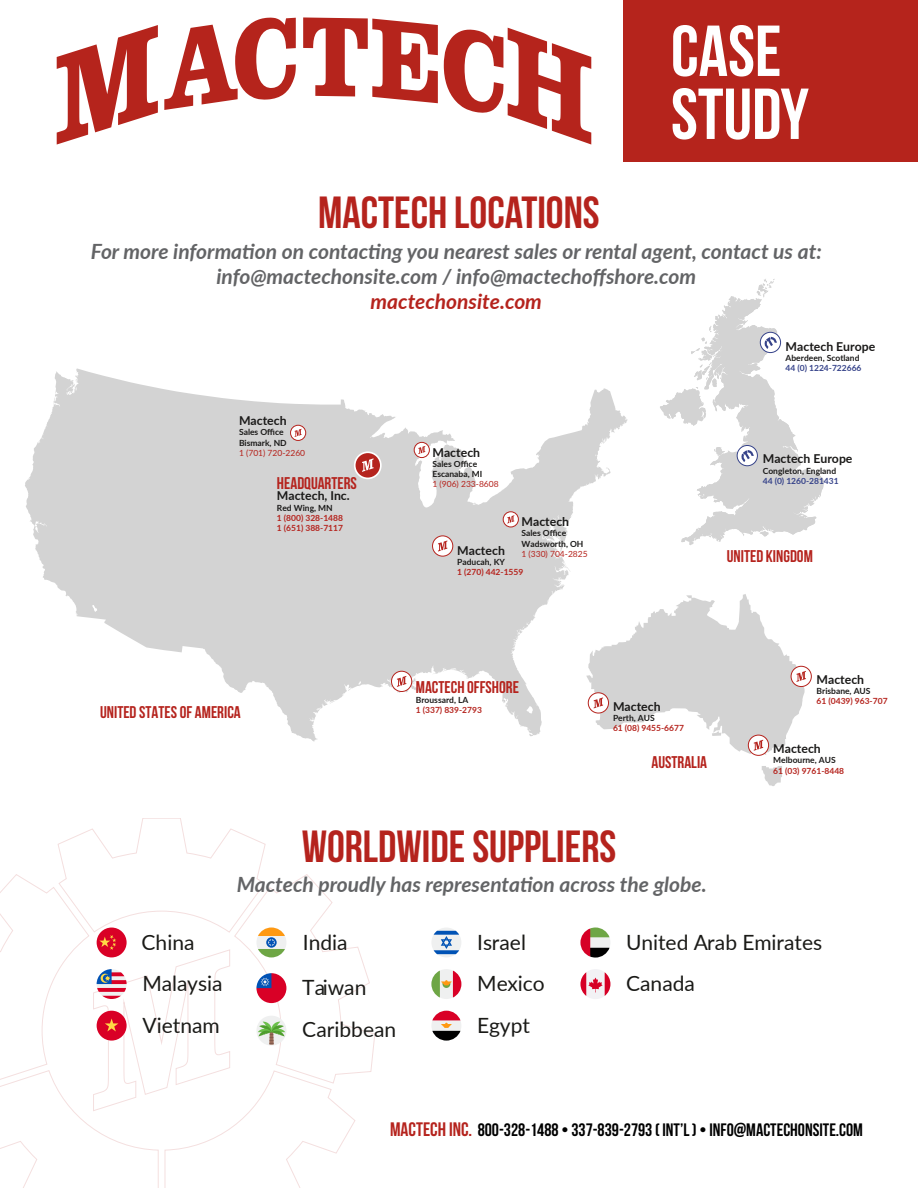
<style>
.page{position:relative;width:918px;height:1188px;background:#fff}
.page>*{position:absolute;margin:0;border:0;box-sizing:border-box;transform-origin:0 0}
.t1{font:72px/63px "Bebas Neue";color:#fff}
.t2{font:45px "Bebas Neue";color:#b5231d}
.t3{font:italic 700 21px/25.2px "Lato";color:#636466;text-align:center}
.t4{font:21px/41.5px "Lato";color:#1a1a17}
.t5{font:italic 700 21px "Lato";color:#b5231d}
.t6{font:18px "Bebas Neue";color:#000}
.t7{font:700 16.95px "Bebas Neue";color:#b5231d}
.t8{font:700 12.3px "Lato";color:#1a1918}
.t9{font:700 8.55px/10.2px "Lato";color:#1a1918}
.t10{font:700 8.55px/10.2px "Lato";color:#b5231d}
.t11{font:8.55px "Lato";color:#b5231d}
.t12{font:700 8.55px "Lato";color:#36438a}
.s1{font-size:19.5px;color:#b5231d}
</style>
<div class="page">
<div style="left:623px;top:0;width:295px;height:162px;background:#b5241c"></div>
<svg style="left:57px;top:25px;width:101px;height:120px"></svg>
<svg style="left:164px;top:18px;width:132px;height:92px"></svg>
<svg style="left:303px;top:17px;width:135px;height:86px"></svg>
<svg style="left:444px;top:28px;width:147px;height:117px"></svg>
<svg style="left:0;top:818px;width:375px;height:370px"></svg>
<div style="left:256px;top:928px;width:30px;height:29px;background:#eff0f0;border-radius:50%"></div>
<svg style="left:258px;top:928px;width:27px;height:29px"></svg>
<svg style="left:256px;top:973px;width:30px;height:30px"></svg>
<div style="left:256px;top:1016px;width:30px;height:30px;background:#eff0f0;border-radius:50%"></div>
<svg style="left:258px;top:1021px;width:27px;height:24px"></svg>
<div style="left:97px;top:928px;width:30px;height:29px;background:#d90026;border-radius:50%"></div>
<svg style="left:99px;top:935px;width:17px;height:15px"></svg>
<div style="left:97px;top:1011px;width:30px;height:30px;background:#d90026;border-radius:50%"></div>
<svg style="left:105px;top:1018px;width:13px;height:13px"></svg>
<svg style="left:97px;top:969px;width:30px;height:30px"></svg>
<svg style="left:580px;top:928px;width:30px;height:30px"></svg>
<svg style="left:580px;top:969px;width:30px;height:30px"></svg>
<svg style="left:431px;top:928px;width:30px;height:29px"></svg>
<svg style="left:434px;top:931px;width:25px;height:23px"></svg>
<div style="left:431px;top:969px;width:30px;height:30px;background:#eff0f0;border-radius:50%"></div>
<svg style="left:431px;top:971px;width:30px;height:27px"></svg>
<div style="left:431px;top:1011px;width:30px;height:30px;background:#eff0f0;border-radius:50%"></div>
<svg style="left:432px;top:1011px;width:28px;height:30px"></svg>
<svg style="left:25px;top:368px;width:603px;height:374px;fill:#d3d3d3"></svg>
<svg style="left:762px;top:766px;width:20px;height:20px"></svg>
<div style="left:392px;top:671px;width:20px;height:21px;background:#fff;border-radius:50%"></div>
<div style="left:391px;top:671px;width:21px;height:21px;border:1px solid #b5231d;border-radius:50%"></div>
<svg style="left:397px;top:676px;width:9px;height:11px"></svg>
<svg style="left:354px;top:451px;width:28px;height:28px"></svg>
<div style="left:433px;top:536px;width:20px;height:20px;background:#fff;border-radius:50%"></div>
<div style="left:432px;top:535px;width:21px;height:22px;border:1px solid #b5231d;border-radius:50%"></div>
<svg style="left:438px;top:541px;width:9px;height:11px"></svg>
<svg style="left:503px;top:512px;width:15px;height:15px"></svg>
<div style="left:503px;top:511px;width:16px;height:16px;border:1px solid #b5231d;border-radius:50%"></div>
<svg style="left:507px;top:515px;width:7px;height:9px"></svg>
<div style="left:748px;top:735px;width:21px;height:21px;border:1px solid #b5231d;border-radius:50%"></div>
<div style="left:791px;top:666px;width:21px;height:21px;border:1px solid #b5231d;border-radius:50%"></div>
<svg style="left:586px;top:594px;width:220px;height:161px"></svg>
<svg style="left:414px;top:442px;width:15px;height:16px"></svg>
<div style="left:414px;top:442px;width:16px;height:16px;border:1px solid #b5231d;border-radius:50%"></div>
<svg style="left:418px;top:446px;width:7px;height:8px"></svg>
<svg style="left:291px;top:425px;width:15px;height:15px"></svg>
<div style="left:290px;top:425px;width:16px;height:16px;border:1px solid #b5231d;border-radius:50%"></div>
<svg style="left:295px;top:429px;width:7px;height:8px"></svg>
<svg style="left:660px;top:279px;width:164px;height:266px"></svg>
<h1 class="t1" style="left:671px;top:19px;width:140px">CASE<br>STUDY</h1>
<h2 class="t2" style="left:318px;top:187px;width:283px">MACTECH LOCATIONS</h2>
<h3 class="t3" style="left:91px;top:238px;width:733px">For more information on contacting you nearest sales or rental agent, contact us at: info@mactechonsite.com / info@mactechoffshore.com</h3>
<h3 class="t5" style="left:371px;top:286px;width:173px">mactechonsite.com</h3>
<h3 class="t8" style="left:239px;top:412px;width:49px">Mactech</h3>
<p class="t9" style="left:239px;top:427px;width:49px">Sales Office<br>Bismark, ND</p>
<p class="t11" style="left:239px;top:447px;width:68px">1 (701) 720-2260</p>
<h3 class="t7" style="left:277px;top:474px;width:81px">HEADQUARTERS</h3>
<h3 class="t8" style="left:277px;top:487px;width:74px">Mactech, Inc.</h3>
<p class="t9" style="left:277px;top:502px;width:57px">Red Wing, MN</p>
<p class="t10" style="left:277px;top:512px;width:68px">1 (800) 328-1488<br>1 (651) 388-7117</p>
<h3 class="t8" style="left:433px;top:443px;width:49px">Mactech</h3>
<p class="t9" style="left:433px;top:458px;width:51px">Sales Office<br>Escanaba, MI</p>
<p class="t11" style="left:433px;top:478px;width:68px">1 (906) 233-8608</p>
<h3 class="t8" style="left:522px;top:513px;width:49px">Mactech</h3>
<p class="t9" style="left:522px;top:528px;width:63px">Sales Office<br>Wadsworth, OH</p>
<p class="t11" style="left:522px;top:548px;width:68px">1 (330) 704-2825</p>
<h3 class="t8" style="left:457px;top:542px;width:49px">Mactech</h3>
<p class="t9" style="left:457px;top:557px;width:49px">Paducah, KY</p>
<p class="t10" style="left:457px;top:567px;width:68px">1 (270) 442-1559</p>
<h3 class="t8" style="left:786px;top:337px;width:91px">Mactech Europe</h3>
<p class="t9" style="left:786px;top:353px;width:75px">Aberdeen, Scotland</p>
<p class="t12" style="left:786px;top:362px;width:77px">44 (0) 1224-722666</p>
<h3 class="t8" style="left:763px;top:450px;width:91px">Mactech Europe</h3>
<p class="t9" style="left:763px;top:465px;width:75px">Congleton, England</p>
<p class="t12" style="left:763px;top:474px;width:77px">44 (0) 1260-281431</p>
<h3 class="t7" style="left:727px;top:547px;width:88px">UNITED KINGDOM</h3>
<h3 class="t7" style="left:100px;top:703px;width:142px">UNITED STATES OF AMERICA</h3>
<h3 class="t7" style="left:416px;top:678px;width:105px">MACTECH OFFSHORE</h3>
<p class="t9" style="left:416px;top:695px;width:54px">Broussard, LA</p>
<p class="t10" style="left:416px;top:705px;width:68px">1 (337) 839-2793</p>
<h3 class="t8" style="left:613px;top:697px;width:49px">Mactech</h3>
<p class="t9" style="left:613px;top:712px;width:43px">Perth, AUS</p>
<p class="t10" style="left:613px;top:722px;width:72px">61 (08) 9455-6677</p>
<h3 class="t7" style="left:651px;top:753px;width:57px">AUSTRALIA</h3>
<h2 class="t2" style="left:302px;top:822px;width:316px">WORLDWIDE SUPPLIERS</h2>
<h3 class="t3" style="left:237px;top:871px;width:472px">Mactech proudly has representation across the globe.</h3>
<h3 class="t8" style="left:817px;top:670px;width:49px">Mactech</h3>
<p class="t9" style="left:817px;top:685px;width:55px">Brisbane, AUS</p>
<p class="t10" style="left:817px;top:696px;width:72px">61 (0439) 963-707</p>
<h3 class="t8" style="left:773px;top:740px;width:49px">Mactech</h3>
<p class="t9" style="left:773px;top:755px;width:64px">Melbourne, AUS</p>
<p class="t10" style="left:773px;top:765px;width:72px">61 (03) 9761-8448</p>
<h3 class="t4" style="left:142px;top:920px;width:54px">China</h3>
<h3 class="t4" style="left:142px;top:962px;width:82px">Malaysia</h3>
<h3 class="t4" style="left:142px;top:1003px;width:79px">Vietnam</h3>
<h3 class="t4" style="left:302px;top:918px;width:66px;line-height:45.6px">India<br>Taiwan</h3>
<h3 class="t4" style="left:302px;top:1008px;width:95px">Caribbean</h3>
<h3 class="t4" style="left:477px;top:920px;width:69px">Israel<br>Mexico<br>Egypt</h3>
<h3 class="t4" style="left:626px;top:920px;width:198px">United Arab Emirates<br>Canada</h3>
<h3 class="t6" style="left:390px;top:1119px;width:474px"><span class="s1">MACTECH INC.</span> 800-328-1488 • 337-839-2793 ( INT’L ) • INFO@MACTECHONSITE.COM</h3>
</div>
